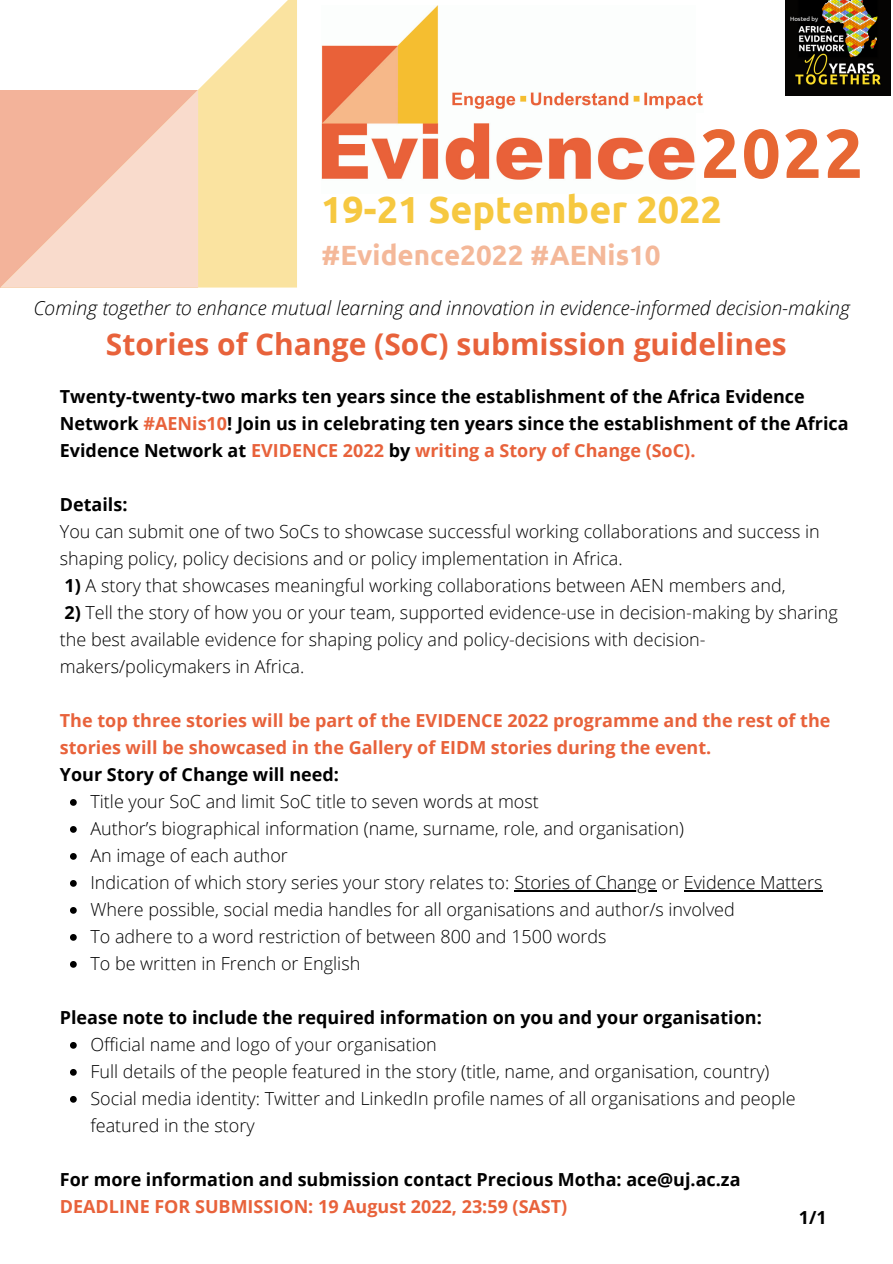
<style>
.page{position:relative;width:893px;height:1264px;background:#fff}
.page>*{position:absolute;margin:0;border:0;box-sizing:border-box;transform-origin:0 0}
.t1{font:700 68.85px "Ubuntu";color:#e76733}
.t2{font:700 37.65px "Ubuntu";color:#f6c840}
.t3{font:700 30px "Open Sans";color:#e8623b}
.t4{font:700 27.75px "Ubuntu";color:#f4b899}
.t5{font:italic 300 19.5px "Open Sans";color:#000}
.t6{font:300 18px/27px "Open Sans";color:#000}
.t7{font:700 18px/27px "Open Sans";color:#000}
.t8{font:700 18px/27px "Open Sans";color:#e8623b}
.t9{font:6.15px "Ubuntu";color:#fdfdfd}
.s1{color:#e8623b}
.s2{font-weight:700}
</style>
<div class="page">
<svg style="left:198px;top:0;width:99px;height:287px;background:#fae6ad"></svg>
<svg style="left:0;top:90px;width:198px;height:197px;background:#f5c6b1"></svg>
<img style="left:321px;top:6px;width:374px;height:174px">
<img style="left:452px;top:90px;width:251px;height:23px">
<img style="left:785px;top:0;width:105px;height:95px">
<svg style="left:70px;top:799px;width:7px;height:6px"></svg>
<svg style="left:70px;top:826px;width:7px;height:6px"></svg>
<svg style="left:70px;top:853px;width:7px;height:6px"></svg>
<svg style="left:70px;top:880px;width:7px;height:6px"></svg>
<hr style="left:514px;top:890px;width:142px;height:1px;background:#000">
<hr style="left:683px;top:890px;width:139px;height:1px;background:#000">
<svg style="left:70px;top:907px;width:7px;height:6px"></svg>
<svg style="left:70px;top:934px;width:7px;height:6px"></svg>
<svg style="left:70px;top:961px;width:7px;height:6px"></svg>
<svg style="left:70px;top:1042px;width:7px;height:6px"></svg>
<svg style="left:70px;top:1069px;width:7px;height:6px"></svg>
<svg style="left:70px;top:1096px;width:7px;height:6px"></svg>
<p class="t9" style="left:790px;top:15px;width:30px">Hosted by</p>
<h1 class="t1" style="left:700px;top:114px;width:164px">2022</h1>
<h2 class="t2" style="left:321px;top:187px;width:402px">19-21 September 2022</h2>
<h3 class="t4" style="left:321px;top:239px;width:341px">#Evidence2022 #AENis10</h3>
<p class="t5" style="left:33px;top:294px;width:817px">Coming together to enhance mutual learning and innovation in evidence-informed decision-making</p>
<h3 class="t3" style="left:106px;top:323px;width:682px">Stories of Change (SoC) submission guidelines</h3>
<p class="t7" style="left:60px;top:383px;width:790px">Twenty-twenty-two marks ten years since the establishment of the Africa Evidence<br>Network <span class="s1">#AENis10</span>! Join us in celebrating ten years since the establishment of the Africa<br>Evidence Network at <span class="s1">EVIDENCE 2022</span> by <span class="s1">writing a Story of Change (SoC).</span></p>
<p class="t7" style="left:60px;top:490px;width:69px">Details:</p>
<p class="t6" style="left:60px;top:517px;width:761px">You can submit one of two SoCs to showcase successful working collaborations and success in shaping policy, policy decisions and or policy implementation in Africa.</p>
<p class="t6" style="left:65px;top:571px;width:722px"><span class="s2">1)</span> A story that showcases meaningful working collaborations between AEN members and,</p>
<p class="t6" style="left:60px;top:598px;width:779px"><span class="s2">2)</span> Tell the story of how you or your team, supported evidence-use in decision-making by sharing the best available evidence for shaping policy and policy-decisions with decision&shy;makers/policymakers in Africa.</p>
<p class="t8" style="left:60px;top:706px;width:772px">The top three stories will be part of the EVIDENCE 2022 programme and the rest of the stories will be showcased in the Gallery of EIDM stories during the event.</p>
<p class="t7" style="left:60px;top:760px;width:280px">Your Story of Change will need:</p>
<p class="t6" style="left:90px;top:787px;width:733px">Title your SoC and limit SoC title to seven words at most<br>Author’s biographical information (name, surname, role, and organisation)<br>An image of each author<br>Indication of which story series your story relates to: Stories of Change or Evidence Matters Where possible, social media handles for all organisations and author/s involved<br>To adhere to a word restriction of between 800 and 1500 words<br>To be written in French or English</p>
<p class="t7" style="left:60px;top:1003px;width:703px">Please note to include the required information on you and your organisation:</p>
<p class="t6" style="left:90px;top:1030px;width:706px">Official name and logo of your organisation<br>Full details of the people featured in the story (title, name, and organisation, country)<br>Social media identity: Twitter and LinkedIn profile names of all organisations and people featured in the story</p>
<p class="t7" style="left:60px;top:1165px;width:682px">For more information and submission contact Precious Motha: ace@uj.ac.za</p>
<p class="t8" style="left:60px;top:1192px;width:509px">DEADLINE FOR SUBMISSION: 19 August 2022, 23:59 (SAST)</p>
<p class="t7" style="left:798px;top:1203px;width:29px">1/1</p>
</div>
